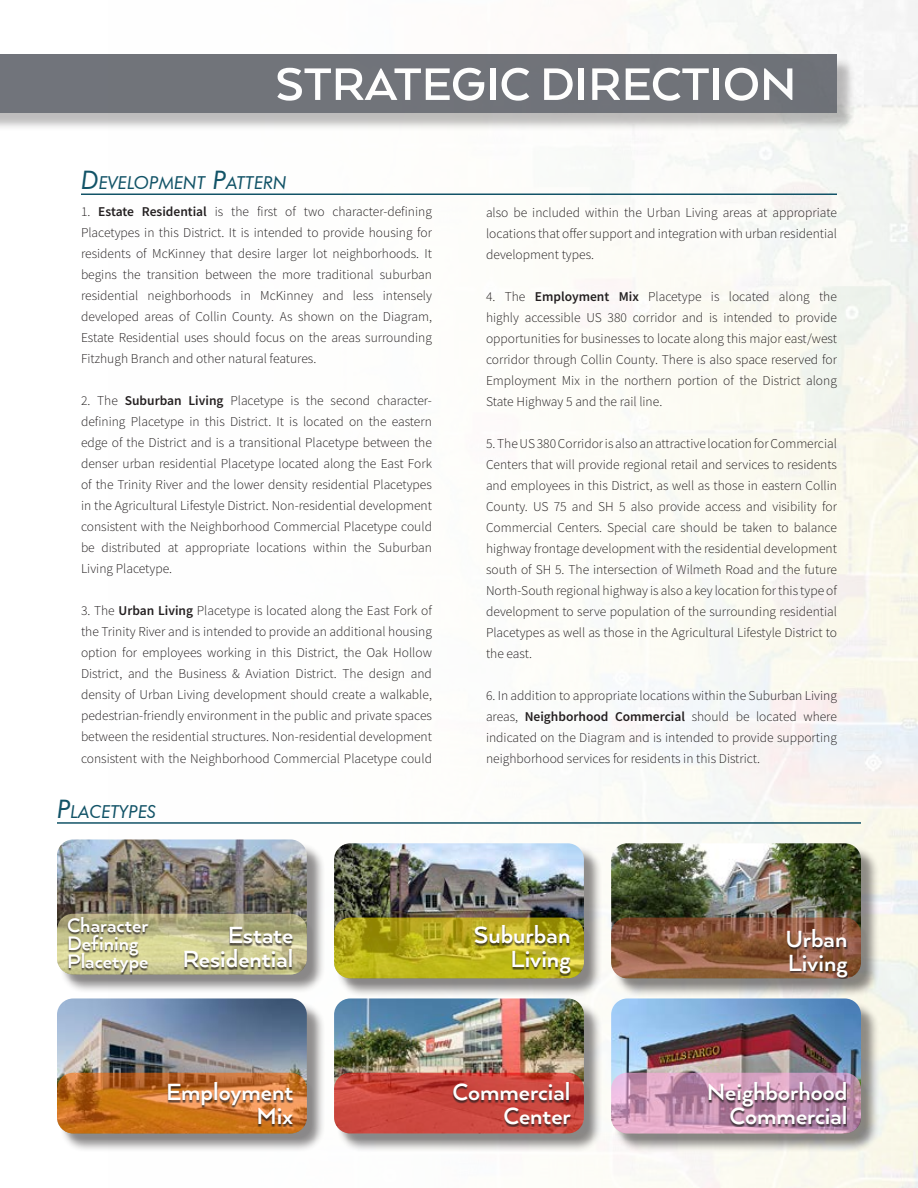
<style>
.page{position:relative;width:918px;height:1188px;background:#fff}
.page>*{position:absolute;margin:0;border:0;box-sizing:border-box;transform-origin:0 0}
.t1{font:700 52.5px "Arquitecta W00";color:#fff}
.body_right{font:700 27px "Arquitecta W00";color:#fff}
.body_right-2{font:700 22.5px "Arquitecta W00";color:#fff}
.t2{font:italic 17.85px "Futura BT";color:#125367}
.t3{font:300 13.5px/21px "Source Sans Pro";color:#231f20;text-align:justify}
.s1{font-size:25.5px}
.s2{font-weight:600}
</style>
<div class="page">
<div style="left:0;top:56px;width:856px;height:75px;background:#231f20;opacity:.4"></div>
<div style="left:0;top:54px;width:837px;height:58px;background:#71737a"></div>
<div style="left:59px;top:1001px;width:266px;height:151px;background:#231f20;opacity:.5"></div>
<img style="left:57px;top:998px;width:250px;height:135px">
<div style="left:336px;top:1001px;width:267px;height:151px;background:#231f20;opacity:.5"></div>
<img style="left:334px;top:998px;width:250px;height:135px">
<div style="left:61px;top:1076px;width:253px;height:65px;background:#231f20;opacity:.1"></div>
<svg style="left:57px;top:1073px;width:250px;height:60px;background:#c16b1e"></svg>
<div style="left:337px;top:1076px;width:254px;height:65px;background:#231f20;opacity:.1"></div>
<svg style="left:334px;top:1073px;width:250px;height:60px;background:#ca453b"></svg>
<div style="left:613px;top:1001px;width:267px;height:151px;background:#231f20;opacity:.5"></div>
<img style="left:611px;top:998px;width:250px;height:135px">
<div style="left:614px;top:1076px;width:254px;height:65px;background:#231f20;opacity:.1"></div>
<svg style="left:611px;top:1073px;width:250px;height:60px;background:#cc98b8"></svg>
<div style="left:708px;top:1083px;width:138px;height:44px;background:#231f20;opacity:.75"></div>
<div style="left:59px;top:842px;width:266px;height:151px;background:#231f20;opacity:.5"></div>
<img style="left:57px;top:839px;width:250px;height:135px">
<div style="left:336px;top:846px;width:267px;height:151px;background:#231f20;opacity:.5"></div>
<img style="left:334px;top:843px;width:250px;height:135px">
<div style="left:60px;top:917px;width:254px;height:65px;background:#231f20;opacity:.1"></div>
<svg style="left:57px;top:914px;width:250px;height:60px;background:#bbb886"></svg>
<div style="left:337px;top:921px;width:254px;height:65px;background:#231f20;opacity:.1"></div>
<svg style="left:334px;top:918px;width:250px;height:60px;background:#b4a918"></svg>
<div style="left:474px;top:926px;width:97px;height:49px;background:#231f20;opacity:.75"></div>
<div style="left:613px;top:846px;width:267px;height:151px;background:#231f20;opacity:.5"></div>
<img style="left:611px;top:843px;width:250px;height:135px">
<div style="left:614px;top:921px;width:254px;height:65px;background:#231f20;opacity:.1"></div>
<svg style="left:611px;top:918px;width:250px;height:60px;background:#8c583a"></svg>
<div style="left:787px;top:930px;width:61px;height:49px;background:#231f20;opacity:.75"></div>
<div style="left:167px;top:1083px;width:126px;height:43px;background:#231f20;opacity:.75"></div>
<div style="left:452px;top:1083px;width:120px;height:44px;background:#231f20;opacity:.75"></div>
<div style="left:183px;top:928px;width:110px;height:41px;background:#231f20;opacity:.75"></div>
<hr style="left:57px;top:822px;width:804px;height:2px;background:#125367">
<hr style="left:81px;top:194px;width:756px;height:1px;background:#125367">
<div style="left:67px;top:917px;width:82px;height:58px;background:#231f20;opacity:.75"></div>
<h1 class="t1" style="left:275px;top:54px;width:523px">STRATEGIC DIRECTION</h1>
<p class="t2" style="left:81px;top:172px;width:207px"><span class="s1">D</span>EVELOPM ENT <span class="s1">P</span>ATTERN</p>
<p class="t3" style="left:81px;top:201px;width:353px">1. <span class="s2">Estate Residential</span> is the first of two character-defining Placetypes in this District. It is intended to provide housing for residents of McKinney that desire larger lot neighborhoods. It begins the transition between the more traditional suburban residential neighborhoods in McKinney and less intensely developed areas of Collin County. As shown on the Diagram, Estate Residential uses should focus on the areas surrounding Fitzhugh Branch and other natural features.</p>
<p class="t3" style="left:81px;top:390px;width:353px">2. The <span class="s2">Suburban Living</span> Placetype is the second character&shy;defining Placetype in this District. It is located on the eastern edge of the District and is a transitional Placetype between the denser urban residential Placetype located along the East Fork of the Trinity River and the lower density residential Placetypes in the Agricultural Lifestyle District. Non-residential development consistent with the Neighborhood Commercial Placetype could be distributed at appropriate locations within the Suburban Living Placetype.</p>
<p class="t3" style="left:81px;top:601px;width:353px">3. The <span class="s2">Urban Living</span> Placetype is located along the East Fork of the Trinity River and is intended to provide an additional housing option for employees working in this District, the Oak Hollow District, and the Business &amp; Aviation District. The design and density of Urban Living development should create a walkable, pedestrian-friendly environment in the public and private spaces between the residential structures. Non-residential development consistent with the Neighborhood Commercial Placetype could</p>
<p class="t2" style="left:57px;top:801px;width:100px"><span class="s1">P</span>LACETYPES</p>
<p class="body_right-2" style="left:67px;top:912px;width:83px">Character</p>
<p class="body_right-2" style="left:67px;top:930px;width:73px">Defining</p>
<p class="body_right-2" style="left:67px;top:948px;width:83px">Placetype</p>
<p class="body_right" style="left:228px;top:919px;width:67px">Estate</p>
<p class="body_right" style="left:182px;top:943px;width:112px">Residential</p>
<p class="t3" style="left:486px;top:202px;width:353px">also be included within the Urban Living areas at appropriate locations that offer support and integration with urban residential development types.</p>
<p class="t3" style="left:486px;top:286px;width:353px">4. The <span class="s2">Employment Mix</span> Placetype is located along the highly accessible US 380 corridor and is intended to provide opportunities for businesses to locate along this major east/west corridor through Collin County. There is also space reserved for Employment Mix in the northern portion of the District along State Highway 5 and the rail line.</p>
<p class="t3" style="left:486px;top:433px;width:353px">5. The US 380 Corridor is also an attractive location for Commercial Centers that will provide regional retail and services to residents and employees in this District, as well as those in eastern Collin County. US 75 and SH 5 also provide access and visibility for Commercial Centers. Special care should be taken to balance highway frontage development with the residential development south of SH 5. The intersection of Wilmeth Road and the future North-South regional highway is also a key location for this type of development to serve population of the surrounding residential Placetypes as well as those in the Agricultural Lifestyle District to the east.</p>
<p class="t3" style="left:486px;top:685px;width:352px">6. In addition to appropriate locations within the Suburban Living areas, <span class="s2">Neighborhood Commercial</span> should be located where indicated on the Diagram and is intended to provide supporting neighborhood services for residents in this District.</p>
<p class="body_right" style="left:474px;top:919px;width:98px">Suburban</p>
<p class="body_right" style="left:511px;top:943px;width:61px">Living</p>
<p class="body_right" style="left:785px;top:923px;width:64px">Urban</p>
<p class="body_right" style="left:788px;top:947px;width:61px">Living</p>
<p class="body_right" style="left:166px;top:1077px;width:129px">Employment</p>
<p class="body_right" style="left:256px;top:1101px;width:38px">Mix</p>
<p class="body_right" style="left:452px;top:1077px;width:119px">Commercial</p>
<p class="body_right" style="left:504px;top:1101px;width:69px">Center</p>
<p class="body_right" style="left:707px;top:1077px;width:142px">Neighborhood</p>
<p class="body_right" style="left:730px;top:1101px;width:119px">Commercial</p>
</div>
